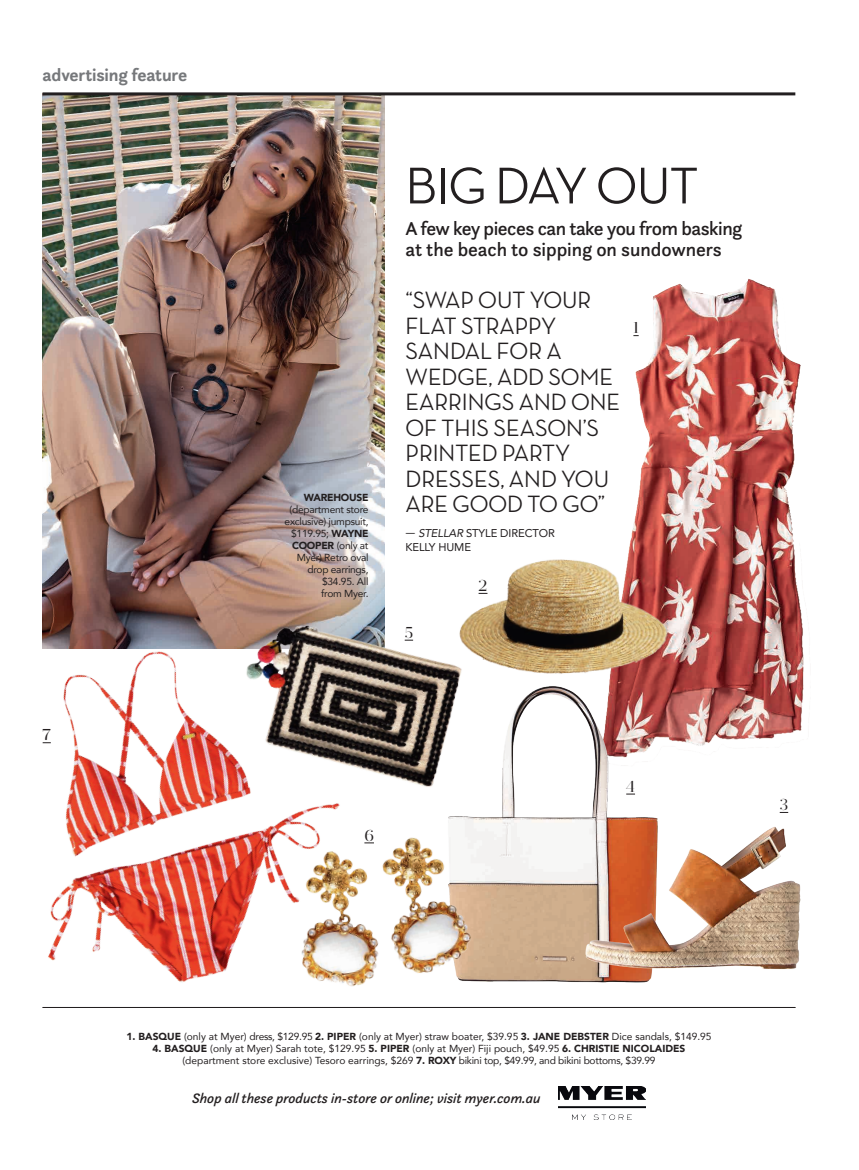
<style>
.page{position:relative;width:859px;height:1170px;background:#fff}
.page>*{position:absolute;margin:0;border:0;box-sizing:border-box;transform-origin:0 0}
.t1{font:500 52.5px "Neutra Display";letter-spacing:-.01em;color:#231f20}
.t2{font:500 24px/25.5px "Neutra Display";color:#231f20}
.t3{font:500 19.5px/21px "Questa Sans";letter-spacing:-.025em;color:#231f20}
.t4{font:700 18px "Questa Sans";letter-spacing:-.01em;color:#76787b}
.t5{font:15.75px "Prumo Display";color:#231f20}
.t6{font:italic 500 14.25px "Questa Sans";letter-spacing:-.005em;color:#231f20}
.t7{font:11.25px/13.5px "Avenir";letter-spacing:-.01em;color:#231f20}
.t8{font:10.2px/12px "Avenir";color:#231f20;text-align:center}
.t9{font:10.2px/12px "Avenir";letter-spacing:-.025em;color:#231f20;text-align:right}
.t10{font:900 10.2px "Avenir";letter-spacing:-.025em;color:#231f20}
.s1{font-weight:900}
.s2{font-family:"Graphik"}
.s3{font-style:italic}
</style>
<div class="page">
<img style="left:633px;top:279px;width:171px;height:467px">
<img style="left:511px;top:519px;width:205px;height:209px">
<img style="left:43px;top:95px;width:341px;height:504px">
<img style="left:498px;top:680px;width:174px;height:302px">
<img style="left:42px;top:599px;width:177px;height:409px">
<img style="left:207px;top:551px;width:304px;height:288px">
<hr style="left:43px;top:92px;width:752px;height:3px;background:#231f20">
<img style="left:514px;top:774px;width:287px;height:209px">
<img style="left:219px;top:774px;width:279px;height:213px">
<svg style="left:43px;top:1007px;width:752px;height:1px"></svg>
<img style="left:559px;top:1086px;width:87px;height:33px">
<h3 class="t4" style="left:43px;top:63px;width:146px">advertising feature</h3>
<h3 class="t5" style="left:43px;top:725px;width:10px">7</h3>
<p class="t10" style="left:304px;top:489px;width:66px">WAREHOUSE</p>
<p class="t9" style="left:285px;top:503px;width:85px">(department store exclusive) jumpsuit, $119.95; <span class="s1">WAYNE<br>COOPER</span> (only at<br>Myer) Retro oval drop earrings, $34.95. All<br>from Myer.</p>
<h1 class="t1" style="left:406px;top:157px;width:294px">BIG DAY OUT</h1>
<h3 class="t3" style="left:406px;top:217px;width:338px">A few key pieces can take you from basking at the beach to sipping on sundowners</h3>
<h2 class="t2" style="left:406px;top:287px;width:216px">“SWAP OUT YOUR<br>FLAT STRAPPY<br>SANDAL FOR A<br>WEDGE, ADD SOME<br>EARRINGS AND ONE<br>OF THIS SEASON’S<br>PRINTED PARTY<br>DRESSES, AND YOU<br>ARE GOOD TO GO”</h2>
<p class="t7" style="left:406px;top:526px;width:151px"><span class="s2">—</span> <span class="s3">STELLAR</span> STYLE DIRECTOR<br>KELLY HUME</p>
<h3 class="t5" style="left:405px;top:623px;width:10px">5</h3>
<h3 class="t5" style="left:479px;top:576px;width:10px">2</h3>
<h3 class="t5" style="left:633px;top:319px;width:7px">1</h3>
<h3 class="t5" style="left:364px;top:825px;width:11px">6</h3>
<h3 class="t5" style="left:626px;top:777px;width:10px">4</h3>
<h3 class="t5" style="left:780px;top:795px;width:10px">3</h3>
<p class="t8" style="left:126px;top:1030px;width:587px"><span class="s1">1. BASQUE</span> (only at Myer) dress, $129.95 <span class="s1">2. PIPER</span> (only at Myer) straw boater, $39.95 <span class="s1">3. JANE DEBSTER</span> Dice sandals, $149.95</p>
<p class="t8" style="left:152px;top:1042px;width:534px"><span class="s1">4. BASQUE</span> (only at Myer) Sarah tote, $129.95 <span class="s1">5. PIPER</span> (only at Myer) Fiji pouch, $49.95 <span class="s1">6. CHRISTIE NICOLAIDES </span>(department store exclusive) Tesoro earrings, $269 <span class="s1">7. ROXY</span> bikini top, $49.99, and bikini bottoms, $39.99</p>
<h3 class="t6" style="left:192px;top:1089px;width:352px">Shop all these products in-store or online; visit myer.com.au</h3>
</div>
